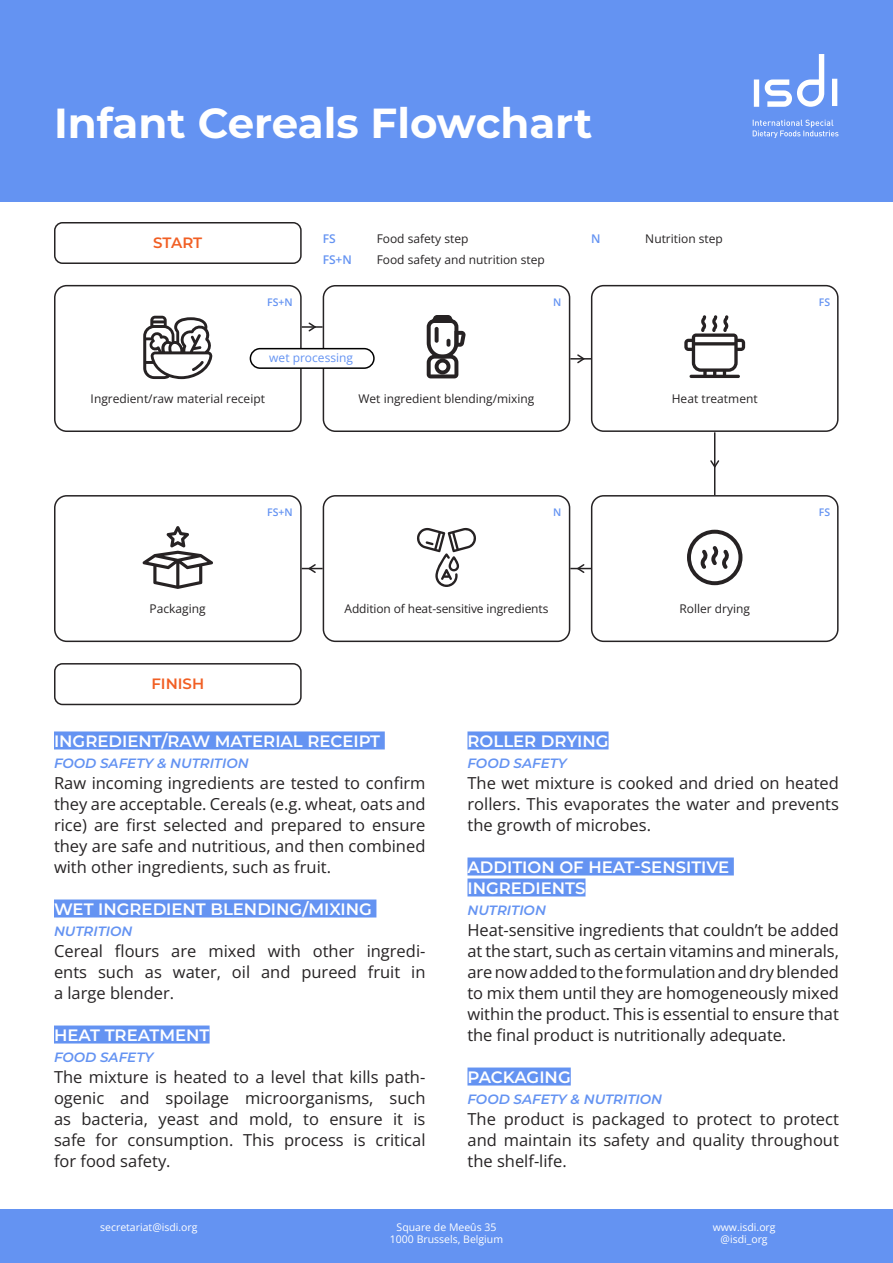
<style>
.page{position:relative;width:893px;height:1263px;background:#fff}
.page>*{position:absolute;margin:0;border:0;box-sizing:border-box;transform-origin:0 0}
.t1{font:700 42px "Montserrat";color:#fff}
.t2{font:16.5px/21px "Open Sans";color:#262324;text-align:justify}
.t3{font:600 16.5px/21px "Montserrat";color:#fff}
.t4{font:600 15px "Montserrat";color:#f15f24}
.t5{font:italic 600 13.5px "Montserrat";color:#6493f2}
.t6{font:12px "Open Sans";color:#262324}
.t7{font:12px "Open Sans";color:#6493f2}
.t8{font:10.5px/12px "Open Sans";color:#fff;text-align:center}
.t9{font:10.5px "Open Sans";color:#6493f2}
</style>
<div class="page">
<div style="left:0;top:0;width:893px;height:201px;background:#6493f2"></div>
<div style="left:54px;top:285px;width:248px;height:147px;border:2px solid #262324;border-radius:12px"></div>
<div style="left:323px;top:285px;width:247px;height:147px;border:2px solid #262324;border-radius:12px"></div>
<div style="left:591px;top:285px;width:248px;height:147px;border:2px solid #262324;border-radius:12px"></div>
<div style="left:323px;top:495px;width:247px;height:147px;border:2px solid #262324;border-radius:12px"></div>
<div style="left:54px;top:495px;width:248px;height:147px;border:2px solid #262324;border-radius:12px"></div>
<svg style="left:427px;top:315px;width:39px;height:63px"></svg>
<svg style="left:684px;top:315px;width:61px;height:63px"></svg>
<svg style="left:143px;top:316px;width:69px;height:63px"></svg>
<div style="left:591px;top:495px;width:248px;height:147px;border:2px solid #262324;border-radius:12px"></div>
<div style="left:54px;top:222px;width:248px;height:42px;border:2px solid #262324;border-radius:8px"></div>
<div style="left:54px;top:663px;width:248px;height:42px;border:2px solid #262324;border-radius:8px"></div>
<hr style="left:302px;top:326px;width:20px;height:2px;background:#262324">
<hr style="left:571px;top:358px;width:20px;height:2px;background:#262324">
<svg style="left:307px;top:322px;width:10px;height:10px"></svg>
<svg style="left:576px;top:354px;width:10px;height:10px"></svg>
<svg style="left:571px;top:563px;width:20px;height:11px"></svg>
<svg style="left:302px;top:564px;width:20px;height:9px"></svg>
<hr style="left:714px;top:433px;width:1px;height:62px;background:#262324">
<svg style="left:710px;top:459px;width:10px;height:10px"></svg>
<svg style="left:753px;top:54px;width:85px;height:84px"></svg>
<svg style="left:143px;top:526px;width:70px;height:63px"></svg>
<div style="left:250px;top:349px;width:124px;height:19px;background:#fff;border-radius:10px"></div>
<div style="left:250px;top:348px;width:125px;height:21px;border:2px solid #000;border-radius:10px"></div>
<div style="left:0;top:1209px;width:893px;height:54px;background:#6493f2"></div>
<div style="left:54px;top:731px;width:331px;height:18px;background:#6493f2"></div>
<div style="left:54px;top:899px;width:322px;height:18px;background:#6493f2"></div>
<div style="left:54px;top:1025px;width:156px;height:18px;background:#6493f2"></div>
<div style="left:467px;top:731px;width:141px;height:18px;background:#6493f2"></div>
<div style="left:467px;top:857px;width:267px;height:18px;background:#6493f2"></div>
<div style="left:467px;top:878px;width:118px;height:18px;background:#6493f2"></div>
<div style="left:467px;top:1067px;width:104px;height:18px;background:#6493f2"></div>
<svg style="left:417px;top:527px;width:59px;height:60px"></svg>
<svg style="left:687px;top:530px;width:55px;height:55px"></svg>
<h1 class="t1" style="left:54px;top:93px;width:540px">Infant Cereals Flowchart</h1>
<p class="t4" style="left:153px;top:232px;width:50px">START</p>
<p class="t7" style="left:323px;top:230px;width:14px">FS</p>
<p class="t6" style="left:377px;top:230px;width:93px">Food safety step</p>
<p class="t7" style="left:323px;top:251px;width:31px">FS+N</p>
<p class="t6" style="left:377px;top:251px;width:170px">Food safety and nutrition step</p>
<p class="t7" style="left:591px;top:230px;width:11px">N</p>
<p class="t6" style="left:645px;top:230px;width:79px">Nutrition step</p>
<p class="t9" style="left:267px;top:295px;width:27px">FS+N</p>
<p class="t9" style="left:553px;top:295px;width:10px">N</p>
<p class="t9" style="left:819px;top:295px;width:13px">FS</p>
<p class="t7" style="left:269px;top:350px;width:85px">wet processing</p>
<p class="t6" style="left:91px;top:390px;width:176px">Ingredient/raw material receipt</p>
<p class="t6" style="left:358px;top:390px;width:178px">Wet ingredient blending/mixing</p>
<p class="t6" style="left:672px;top:390px;width:87px">Heat treatment</p>
<p class="t9" style="left:267px;top:505px;width:27px">FS+N</p>
<p class="t9" style="left:553px;top:505px;width:10px">N</p>
<p class="t6" style="left:150px;top:600px;width:58px">Packaging</p>
<p class="t6" style="left:345px;top:600px;width:205px">Addition of heat-sensitive ingredients</p>
<p class="t6" style="left:679px;top:600px;width:72px">Roller drying</p>
<p class="t4" style="left:151px;top:673px;width:54px">FINISH</p>
<p class="t9" style="left:819px;top:505px;width:13px">FS</p>
<p class="t3" style="left:54px;top:730px;width:328px">INGREDIENT/RAW MATERIAL RECEIPT</p>
<p class="t5" style="left:54px;top:754px;width:196px">FOOD SAFETY &amp; NUTRITION</p>
<p class="t2" style="left:54px;top:772px;width:373px">Raw incoming ingredients are tested to confirm they are acceptable. Cereals (e.g. wheat, oats and rice) are first selected and prepared to ensure they are safe and nutritious, and then combined with other ingredients, such as fruit.</p>
<p class="t3" style="left:54px;top:898px;width:319px">WET INGREDIENT BLENDING/MIXING</p>
<p class="t5" style="left:54px;top:922px;width:80px">NUTRITION</p>
<p class="t2" style="left:54px;top:940px;width:373px">Cereal flours are mixed with other ingredi&shy;ents such as water, oil and pureed fruit in a large blender.</p>
<p class="t3" style="left:54px;top:1024px;width:157px">HEAT TREATMENT</p>
<p class="t5" style="left:54px;top:1048px;width:101px">FOOD SAFETY</p>
<p class="t2" style="left:54px;top:1066px;width:373px">The mixture is heated to a level that kills path&shy;ogenic and spoilage microorganisms, such as bacteria, yeast and mold, to ensure it is safe for consumption. This process is critical for food safety.</p>
<p class="t3" style="left:467px;top:730px;width:143px">ROLLER DRYING</p>
<p class="t5" style="left:467px;top:754px;width:101px">FOOD SAFETY</p>
<p class="t2" style="left:467px;top:772px;width:373px">The wet mixture is cooked and dried on heated rollers. This evaporates the water and prevents the growth of microbes.</p>
<p class="t3" style="left:467px;top:856px;width:263px">ADDITION OF HEAT-SENSITIVE<br>INGREDIENTS</p>
<p class="t5" style="left:467px;top:901px;width:80px">NUTRITION</p>
<p class="t2" style="left:467px;top:919px;width:373px">Heat-sensitive ingredients that couldn’t be added at the start, such as certain vitamins and minerals, are now added to the formulation and dry blended to mix them until they are homogeneously mixed within the product. This is essential to ensure that the final product is nutritionally adequate.</p>
<p class="t3" style="left:467px;top:1066px;width:105px">PACKAGING</p>
<p class="t5" style="left:467px;top:1090px;width:196px">FOOD SAFETY &amp; NUTRITION</p>
<p class="t2" style="left:467px;top:1108px;width:373px">The product is packaged to protect to protect and maintain its safety and quality throughout the shelf-life.</p>
<p class="t8" style="left:100px;top:1221px;width:99px">secretariat@isdi.org</p>
<p class="t8" style="left:390px;top:1221px;width:115px">Square de Meeûs 35<br>1000 Brussels, Belgium</p>
<p class="t8" style="left:713px;top:1221px;width:64px">www.isdi.org @isdi_org</p>
</div>
